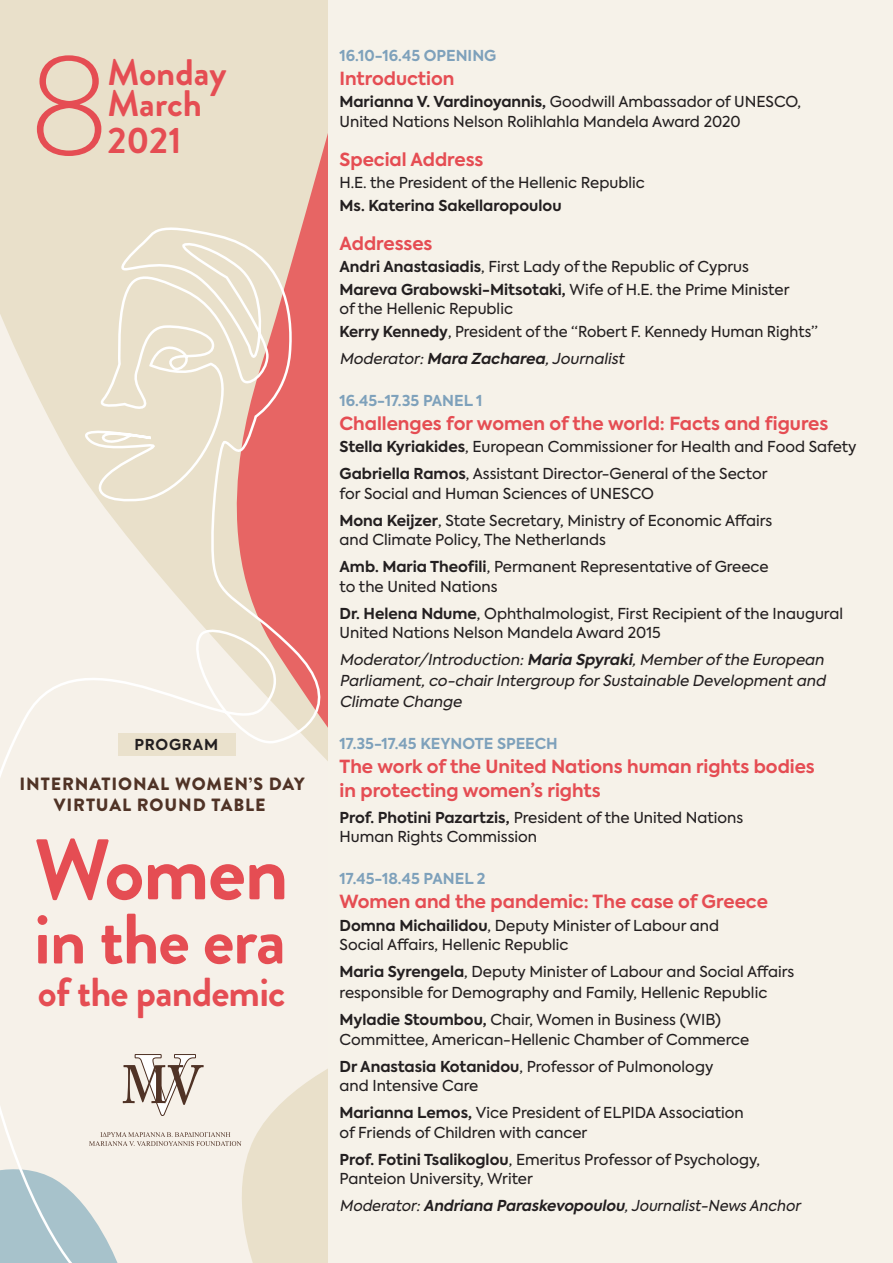
<style>
.page{position:relative;width:893px;height:1263px;background:#fff}
.page>*{position:absolute;margin:0;border:0;box-sizing:border-box;transform-origin:0 0}
.t1{font:300 144px "Brandon Grotesque";color:#e54d53}
.t2{font:700 85.65px "Brandon Grotesque";letter-spacing:-.02em;color:#e54d53}
.t3{font:700 71.1px "Brandon Grotesque";letter-spacing:-.02em;color:#e54d53}
.t4{font:700 40.5px "Brandon Grotesque";letter-spacing:-.02em;color:#e54d53}
.t5{font:700 36.9px/31.3px "Brandon Grotesque";color:#e54d53}
.t6{font:700 18px/24px "Axiforma";color:#e54d53}
.t7{font:900 17.7px/21.3px "Brandon Grotesque";letter-spacing:.05em;color:#503326;text-align:center}
.t8{font:15px/19.5px "Axiforma";color:#231f20}
.t9{font:italic 15px/21px "Axiforma";color:#231f20;text-align:justify}
.t10{font:700 15px "Axiforma";color:#7ea1bb}
.t11{font:italic 15px "Axiforma";color:#231f20;scale:.96 1}
.t12{font:700 15px "Axiforma";letter-spacing:.05em;color:#231f20}
.s1{font-weight:700}
</style>
<div class="page">
<div style="left:323px;top:0;width:570px;height:1263px;background:#f6f2e9"></div>
<div style="left:0;top:0;width:200px;height:218px;background:#e9e0ca"></div>
<div style="left:200px;top:0;width:127px;height:218px;background:#e9e0ca"></div>
<svg style="left:0;top:218px;width:327px;height:832px;background:#f0dcd1"></svg>
<svg style="left:0;top:1050px;width:327px;height:213px;background:#e6e4db"></svg>
<div style="left:118px;top:733px;width:118px;height:23px;background:#eae1cc"></div>
<p class="t1" style="left:28px;top:7px;width:84px">8</p>
<p class="t5" style="left:107px;top:57px;width:121px">Monday<br>March</p>
<p class="t5" style="left:107px;top:125px;width:76px">2021</p>
<p class="t12" style="left:134px;top:735px;width:85px">PROGRAM</p>
<p class="t7" style="left:19px;top:773px;width:287px">INTERNATIONAL WOMEN’S DAY<br>VIRTUAL ROUND TABLE</p>
<p class="t2" style="left:34px;top:810px;width:256px">Women</p>
<p class="t3" style="left:34px;top:889px;width:254px">in the era</p>
<p class="t4" style="left:38px;top:963px;width:249px">of the pandemic</p>
<p class="t10" style="left:340px;top:45px;width:158px">16.10-16.45 OPENING</p>
<p class="t6" style="left:340px;top:67px;width:116px">Introduction</p>
<p class="t8" style="left:340px;top:92px;width:463px"><span class="s1">Marianna V. Vardinoyannis,</span> Goodwill Ambassador of UNESCO,</p>
<p class="t8" style="left:340px;top:112px;width:403px">United Nations Nelson Rolihlahla Mandela Award 2020</p>
<p class="t6" style="left:340px;top:148px;width:145px">Special Address</p>
<p class="t8" style="left:340px;top:172px;width:307px;line-height:22.5px">H.E. the President of the Hellenic Republic<br><span class="s1">Ms. Katerina Sakellaropoulou</span></p>
<p class="t6" style="left:340px;top:232px;width:94px">Addresses</p>
<p class="t8" style="left:340px;top:257px;width:411px"><span class="s1">Andri Anastasiadis</span>, First Lady of the Republic of Cyprus</p>
<p class="t8" style="left:340px;top:280px;width:452px"><span class="s1">Mareva Grabowski-Mitsotaki,</span> Wife of H.E. the Prime Minister of the Hellenic Republic</p>
<p class="t8" style="left:340px;top:322px;width:480px"><span class="s1">Kerry Kennedy</span>, President of the “Robert F. Kennedy Human Rights”</p>
<p class="t9" style="left:340px;top:348px;width:290px">Moderator:<span class="s1">Mara Zacharea</span>,Journalist</p>
<p class="t10" style="left:340px;top:390px;width:144px">16.45-17.35 PANEL 1</p>
<p class="t6" style="left:340px;top:412px;width:490px">Challenges for women of the world: Facts and figures</p>
<p class="t8" style="left:340px;top:437px;width:519px"><span class="s1">Stella Kyriakides</span>, European Commissioner for Health and Food Safety</p>
<p class="t8" style="left:340px;top:464px;width:430px"><span class="s1">Gabriella Ramos</span>, Assistant Director-General of the Sector for Social and Human Sciences of UNESCO</p>
<p class="t8" style="left:340px;top:511px;width:434px"><span class="s1">Mona Keijzer</span>, State Secretary, Ministry of Economic Affairs and Climate Policy, The Netherlands</p>
<p class="t8" style="left:340px;top:557px;width:431px"><span class="s1">Amb. Maria Theofili</span>, Permanent Representative of Greece to the United Nations</p>
<p class="t8" style="left:340px;top:604px;width:505px"><span class="s1">Dr. Helena Ndume</span>, Ophthalmologist, First Recipient of the Inaugural<br>United Nations Nelson Mandela Award 2015</p>
<p class="t9" style="left:340px;top:650px;width:491px">Moderator/Introduction:<span class="s1">Maria Spyraki</span>,Memberof the European Parliament,co-chairIntergroup forSustainable Developmentand Climate Change</p>
<p class="t10" style="left:340px;top:734px;width:220px">17.35-17.45 KEYNOTE SPEECH</p>
<p class="t6" style="left:340px;top:755px;width:477px">The work of the United Nations human rights bodies in protecting women’s rights</p>
<p class="t8" style="left:340px;top:808px;width:405px"><span class="s1">Prof. Photini Pazartzis,</span> President of the United Nations<br>Human Rights Commission</p>
<p class="t10" style="left:340px;top:869px;width:148px">17.45-18.45 PANEL 2</p>
<p class="t6" style="left:340px;top:890px;width:430px">Women and the pandemic: The case of Greece</p>
<p class="t8" style="left:340px;top:916px;width:381px"><span class="s1">Domna Michailidou</span>, Deputy Minister of Labour and<br>Social Affairs, Hellenic Republic</p>
<p class="t8" style="left:340px;top:962px;width:456px;line-height:21px"><span class="s1">Maria Syrengela</span>, Deputy Minister of Labour and Social Affairs responsible for Demography and Family, Hellenic Republic</p>
<p class="t8" style="left:340px;top:1010px;width:411px"><span class="s1">Myladie Stoumbou,</span> Chair, Women in Business (WIB)<br>Committee, American-Hellenic Chamber of Commerce</p>
<p class="t8" style="left:340px;top:1057px;width:375px"><span class="s1">Dr Anastasia Kotanidou</span>, Professor of Pulmonology and Intensive Care</p>
<p class="t8" style="left:340px;top:1103px;width:406px"><span class="s1">Marianna Lemos,</span> Vice President of ELPIDA Association of Friends of Children with cancer</p>
<p class="t8" style="left:340px;top:1150px;width:422px"><span class="s1">Prof. Fotini Tsalikoglou</span>, Emeritus Professor of Psychology,<br>Panteion University, Writer</p>
<p class="t11" style="left:340px;top:1196px;width:485px">Moderator:<span class="s1">Andriana Paraskevopoulou</span>,Journalist-News Anchor</p>
</div>
